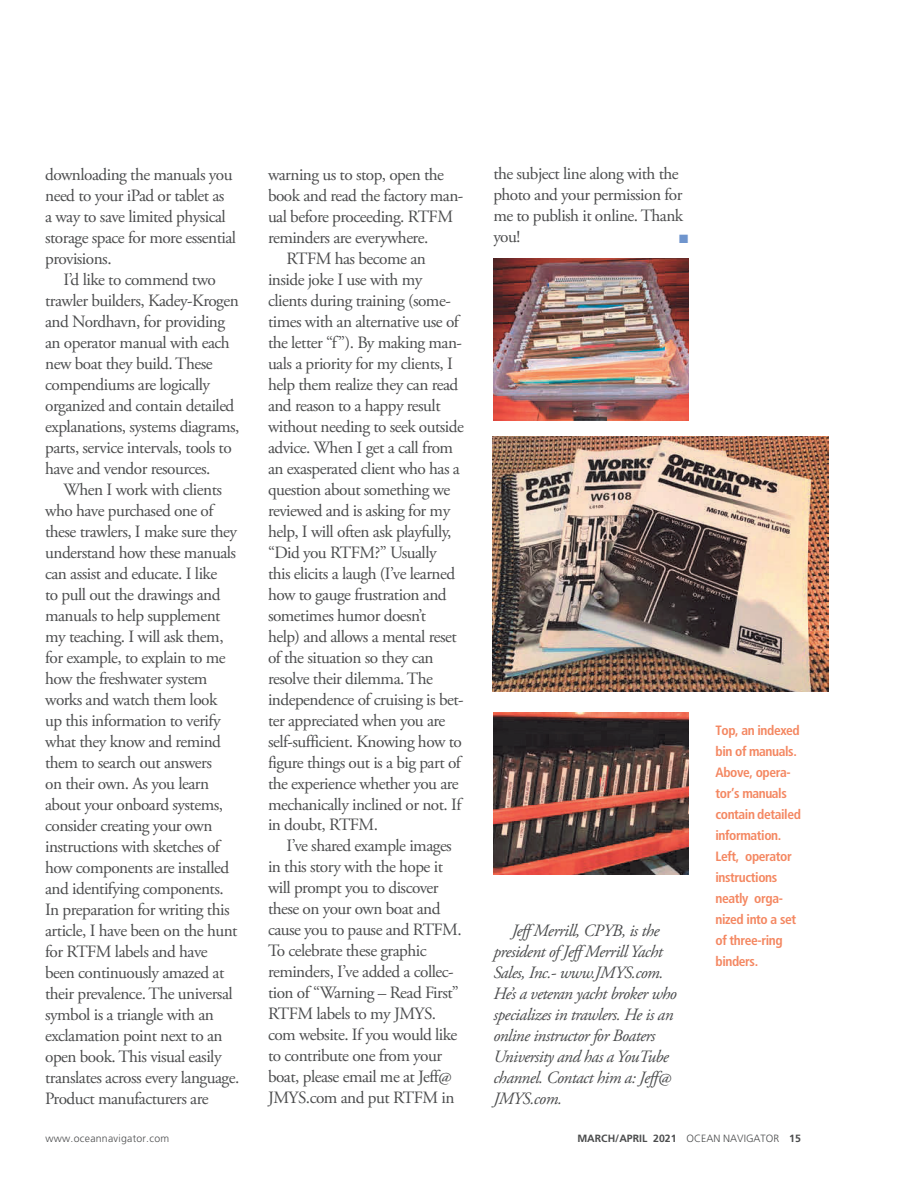
<style>
.page{position:relative;width:918px;height:1188px;background:#fff}
.page>*{position:absolute;margin:0;border:0;box-sizing:border-box;transform-origin:0 0}
.t1{font:17.25px/21px "Adobe Garamond Pro";letter-spacing:-.03em;color:#4b4c4d}
.t2{font:italic 17.25px/21px "Adobe Garamond Pro";letter-spacing:-.03em;color:#4b4c4d}
.t3{font:700 condensed 13.5px/21px "Frutiger";letter-spacing:-.03em;color:#f48761}
.t4{font:12px "Zapf Dingbats";color:#6f95cd}
.t5{font:700 10.5px "Frutiger";color:#4b4c4d}
.t6{font:300 10.5px "Frutiger";letter-spacing:.025em;color:#4b4c4d}
.s1{font-weight:300}
</style>
<div class="page">
<img style="left:493px;top:258px;width:196px;height:162px">
<img style="left:493px;top:712px;width:196px;height:162px">
<img style="left:492px;top:436px;width:336px;height:256px">
<p class="t1" style="left:45px;top:165px;width:192px">downloading the manuals you need to your iPad or tablet as<br>a way to save limited physical storage space for more essential provisions.</p>
<p class="t1" style="left:45px;top:270px;width:196px;text-indent:18px">I’d like to commend two trawler builders, Kadey-Krogen and Nordhavn, for providing an operator manual with each new boat they build. These compendiums are logically organized and contain detailed explanations, systems diagrams, parts, service intervals, tools to have and vendor resources.</p>
<p class="t1" style="left:45px;top:480px;width:196px;text-indent:18px">When I work with clients who have purchased one of these trawlers, I make sure they understand how these manuals can assist and educate. I like<br>to pull out the drawings and manuals to help supplement my teaching. I will ask them, for example, to explain to me how the freshwater system works and watch them look<br>up this information to verify what they know and remind them to search out answers<br>on their own. As you learn about your onboard systems, consider creating your own instructions with sketches of how components are installed and identifying components.<br>In preparation for writing this article, I have been on the hunt for RTFM labels and have been continuously amazed at their prevalence. The universal symbol is a triangle with an exclamation point next to an open book. This visual easily translates across every language.<br>Product manufacturers are</p>
<p class="t1" style="left:268px;top:165px;width:178px">warning us to stop, open the</p>
<p class="t1" style="left:268px;top:186px;width:197px">book and read the factory man-</p>
<p class="t1" style="left:268px;top:207px;width:187px">ual before proceeding. RTFM</p>
<p class="t1" style="left:268px;top:228px;width:162px">reminders are everywhere.</p>
<p class="t1" style="left:286px;top:249px;width:141px">RTFM has become an</p>
<p class="t1" style="left:268px;top:270px;width:156px">inside joke I use with my</p>
<p class="t1" style="left:268px;top:291px;width:184px">clients during training (some-</p>
<p class="t1" style="left:268px;top:312px;width:192px">times with an alternative use of</p>
<p class="t1" style="left:268px;top:333px;width:196px">the letter “f”). By making man-</p>
<p class="t1" style="left:268px;top:354px;width:186px">uals a priority for my clients, I</p>
<p class="t1" style="left:268px;top:375px;width:192px">help them realize they can read</p>
<p class="t1" style="left:268px;top:396px;width:174px">and reason to a happy result</p>
<p class="t1" style="left:268px;top:417px;width:197px">without needing to seek outside</p>
<p class="t1" style="left:268px;top:438px;width:187px">advice. When I get a call from</p>
<p class="t1" style="left:268px;top:459px;width:193px">an exasperated client who has a</p>
<p class="t1" style="left:268px;top:480px;width:184px">question about something we</p>
<p class="t1" style="left:268px;top:501px;width:184px">reviewed and is asking for my</p>
<p class="t1" style="left:268px;top:522px;width:185px">help, I will often ask playfully,</p>
<p class="t1" style="left:268px;top:543px;width:170px">“Did you RTFM?” Usually</p>
<p class="t1" style="left:268px;top:564px;width:189px">this elicits a laugh (I’ve learned</p>
<p class="t1" style="left:268px;top:585px;width:180px">how to gauge frustration and</p>
<p class="t1" style="left:268px;top:606px;width:160px">sometimes humor doesn’t</p>
<p class="t1" style="left:268px;top:627px;width:190px">help) and allows a mental reset</p>
<p class="t1" style="left:268px;top:648px;width:167px">of the situation so they can</p>
<p class="t1" style="left:268px;top:669px;width:167px">resolve their dilemma. The</p>
<p class="t1" style="left:268px;top:690px;width:197px">independence of cruising is bet-</p>
<p class="t1" style="left:268px;top:711px;width:179px">ter appreciated when you are</p>
<p class="t1" style="left:268px;top:732px;width:195px">self-sufficient. Knowing how to</p>
<p class="t1" style="left:268px;top:753px;width:194px">figure things out is a big part of</p>
<p class="t1" style="left:268px;top:774px;width:192px">the experience whether you are</p>
<p class="t1" style="left:268px;top:795px;width:195px">mechanically inclined or not. If</p>
<p class="t1" style="left:268px;top:816px;width:112px">in doubt, RTFM.</p>
<p class="t1" style="left:286px;top:837px;width:167px">I’ve shared example images</p>
<p class="t1" style="left:268px;top:858px;width:176px">in this story with the hope it</p>
<p class="t1" style="left:268px;top:879px;width:172px">will prompt you to discover</p>
<p class="t1" style="left:268px;top:900px;width:174px">these on your own boat and</p>
<p class="t1" style="left:268px;top:921px;width:195px">cause you to pause and RTFM.</p>
<p class="t1" style="left:268px;top:942px;width:160px">To celebrate these graphic</p>
<p class="t1" style="left:268px;top:963px;width:187px">reminders, I’ve added a collec-</p>
<p class="t1" style="left:268px;top:984px;width:192px">tion of “Warning – Read First”</p>
<p class="t1" style="left:268px;top:1005px;width:170px">RTFM labels to my JMYS.</p>
<p class="t1" style="left:268px;top:1026px;width:191px">com website. If you would like</p>
<p class="t1" style="left:268px;top:1047px;width:176px">to contribute one from your</p>
<p class="t1" style="left:268px;top:1068px;width:185px">boat, please email me at Jeff@</p>
<p class="t1" style="left:268px;top:1089px;width:188px">JMYS.com and put RTFM in</p>
<p class="t1" style="left:493px;top:165px;width:191px">the subject line along with the photo and your permission for me to publish it online. Thank you!</p>
<p class="t4" style="left:679px;top:233px;width:11px">■</p>
<p class="t2" style="left:493px;top:920px;width:185px;text-indent:18px">Jeff Merrill, CPYB, is the president of Jeff Merrill Yacht<br>Sales, Inc.- www.JMYS.com.<br>He’s a veteran yacht broker who specializes in trawlers. He is an online instructor for Boaters<br>University and has a YouTube channel. Contact him a: Jeff@<br>JMYS.com.</p>
<p class="t3" style="left:716px;top:721px;width:87px">Top, an indexed bin of manuals.<br>Above, opera&shy;tor’s manuals contain detailed information.<br>Left, operator instructions neatly orga&shy;nized into a set of three-ring binders.</p>
<p class="t6" style="left:45px;top:1134px;width:125px">www.oceannavigator.com</p>
<p class="t5" style="left:577px;top:1134px;width:225px">MARCH/APRIL 2021 <span class="s1">OCEAN NAVIGATOR</span> 15</p>
</div>
